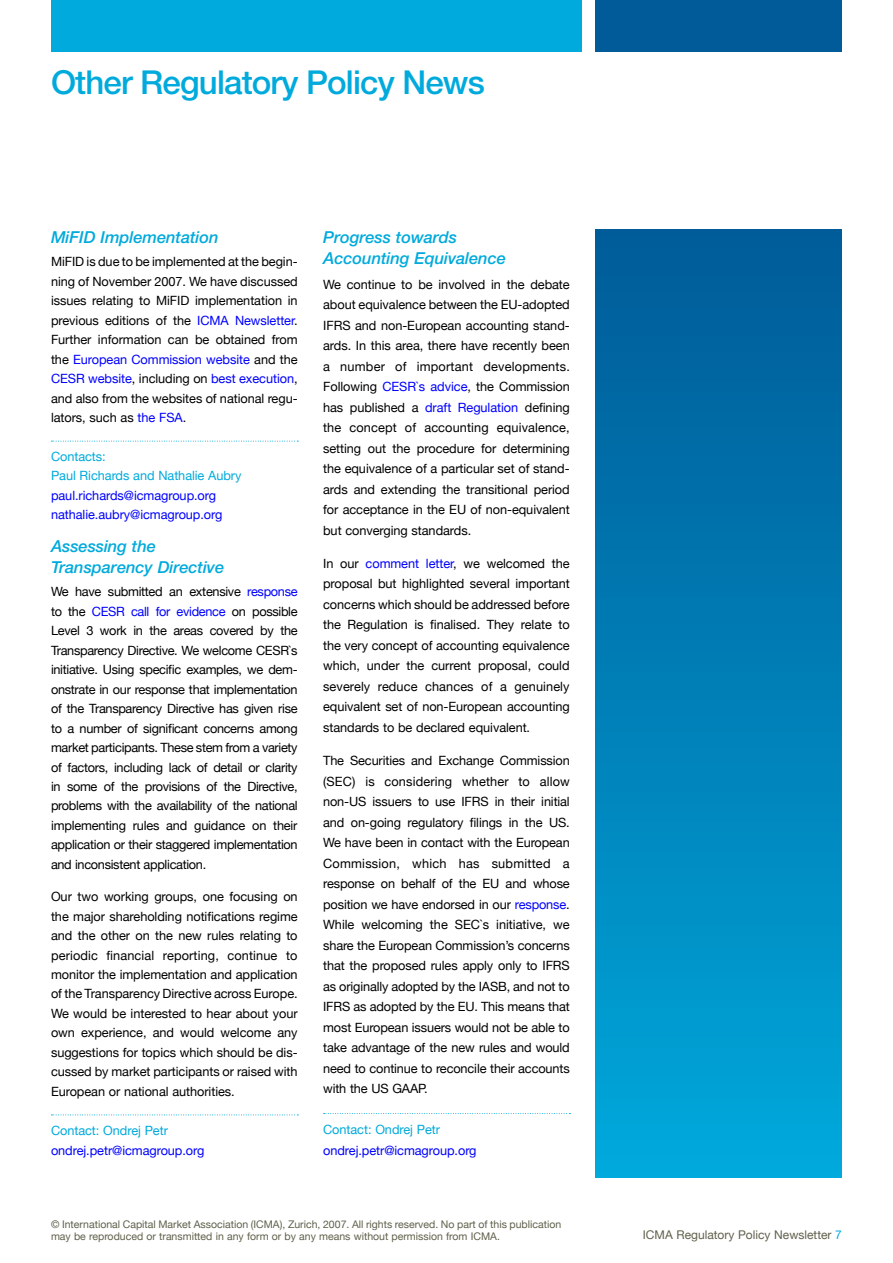
<style>
.page{position:relative;width:893px;height:1263px;background:#fff}
.page>*{position:absolute;margin:0;border:0;box-sizing:border-box;transform-origin:0 0}
.t1{font:500 33px "Helvetica Neue";letter-spacing:-.025em;color:#00aadc}
.t2{font:italic 500 16.5px/20.2px "Helvetica Neue";letter-spacing:-.005em;color:#00aadc}
.t3{font:12.75px/20.5px "Helvetica Neue";letter-spacing:-.005em;color:#000;text-align:justify}
.t4{font:12.75px/19.5px "Helvetica Neue";letter-spacing:-.005em;color:#00f}
.t5{font:12.75px/19.5px "Helvetica Neue";letter-spacing:-.005em;color:#00aadc}
.t6{font:12px "Helvetica Neue";color:#5f604b}
.t7{font:10.5px/11.2px "Helvetica Neue";color:#5f604b}
.s1{color:#00f}
.s2{color:#00aadc}
</style>
<div class="page">
<div style="left:51px;top:0;width:531px;height:51px;background:#00aadc"></div>
<div style="left:595px;top:0;width:247px;height:51px;background:#005b98"></div>
<svg style="left:51px;top:441px;width:247px;height:1px"></svg>
<svg style="left:51px;top:1114px;width:247px;height:1px"></svg>
<svg style="left:324px;top:1113px;width:246px;height:1px"></svg>
<div style="left:595px;top:230px;width:247px;height:948px;background:linear-gradient(to bottom,#005a97,#00a8da)"></div>
<h1 class="t1" style="left:51px;top:62px;width:435px">Other Regulatory Policy News</h1>
<p class="t2" style="left:51px;top:226px;width:169px">MiFID Implementation</p>
<p class="t3" style="left:51px;top:252px;width:248px;line-height:19.5px">MiFID is due to be implemented at the begin&shy;ning of November 2007. We have discussed issues relating to MiFID implementation in previous editions of the <span class="s1">ICMA Newsletter</span>.<br>Further information can be obtained from the <span class="s1">European Commission website</span> and the <span class="s1">CESR website</span>, including on <span class="s1">best execution</span>, and also from the websites of national regu&shy;lators, such as <span class="s1">the FSA</span>.</p>
<p class="t5" style="left:51px;top:446px;width:192px">Contacts:<br>Paul Richards and Nathalie Aubry</p>
<p class="t4" style="left:51px;top:485px;width:173px">paul.richards@icmagroup.org nathalie.aubry@icmagroup.org</p>
<p class="t2" style="left:51px;top:536px;width:175px">Assessing the<br>Transparency Directive</p>
<p class="t3" style="left:51px;top:582px;width:248px;line-height:19.5px">We have submitted an extensive <span class="s1">response </span>to the <span class="s1">CESR call for evidence</span> on possible Level 3 work in the areas covered by the Transparency Directive. We welcome CESR`s initiative. Using specific examples, we dem&shy;onstrate in our response that implementation of the Transparency Directive has given rise to a number of significant concerns among market participants. These stem from a variety of factors, including lack of detail or clarity in some of the provisions of the Directive, problems with the availability of the national implementing rules and guidance on their application or their staggered implementation and inconsistent application.</p>
<p class="t3" style="left:51px;top:887px;width:248px;line-height:19.5px">Our two working groups, one focusing on the major shareholding notifications regime and the other on the new rules relating to periodic financial reporting, continue to monitor the implementation and application of the Transparency Directive across Europe.<br>We would be interested to hear about your own experience, and would welcome any suggestions for topics which should be dis&shy;cussed by market participants or raised with European or national authorities.</p>
<p class="t5" style="left:51px;top:1120px;width:118px">Contact: Ondrej Petr</p>
<p class="t4" style="left:51px;top:1140px;width:155px">ondrej.petr@icmagroup.org</p>
<p class="t2" style="left:323px;top:226px;width:184px;line-height:21.3px">Progress towards<br>Accounting Equivalence</p>
<p class="t3" style="left:323px;top:274px;width:248px">We continue to be involved in the debate about equivalence between the EU-adopted IFRS and non-European accounting stand&shy;ards. In this area, there have recently been a number of important developments.<br>Following <span class="s1">CESR`s advice</span>, the Commission has published a <span class="s1">draft Regulation</span> defining the concept of accounting equivalence, setting out the procedure for determining the equivalence of a particular set of stand&shy;ards and extending the transitional period for acceptance in the EU of non-equivalent but converging standards.</p>
<p class="t3" style="left:323px;top:553px;width:248px">In our <span class="s1">comment letter</span>, we welcomed the proposal but highlighted several important concerns which should be addressed before the Regulation is finalised. They relate to the very concept of accounting equivalence which, under the current proposal, could severely reduce chances of a genuinely equivalent set of non-European accounting standards to be declared equivalent.</p>
<p class="t3" style="left:323px;top:750px;width:248px">The Securities and Exchange Commission (SEC) is considering whether to allow non-US issuers to use IFRS in their initial and on-going regulatory filings in the US.<br>We have been in contact with the European Commission, which has submitted a response on behalf of the EU and whose position we have endorsed in our <span class="s1">response</span>.<br>While welcoming the SEC`s initiative, we share the European Commission’s concerns that the proposed rules apply only to IFRS as originally adopted by the IASB, and not to IFRS as adopted by the EU. This means that most European issuers would not be able to take advantage of the new rules and would need to continue to reconcile their accounts with the US GAAP.</p>
<p class="t5" style="left:323px;top:1120px;width:118px">Contact: Ondrej Petr</p>
<p class="t4" style="left:323px;top:1140px;width:155px">ondrej.petr@icmagroup.org</p>
<p class="t7" style="left:51px;top:1219px;width:512px">© International Capital Market Association (ICMA), Zurich, 2007. All rights reserved. No part of this publication may be reproduced or transmitted in any form or by any means without permission from ICMA.</p>
<p class="t6" style="left:643px;top:1228px;width:201px">ICMA Regulatory Policy Newsletter <span class="s2">7</span></p>
</div>
